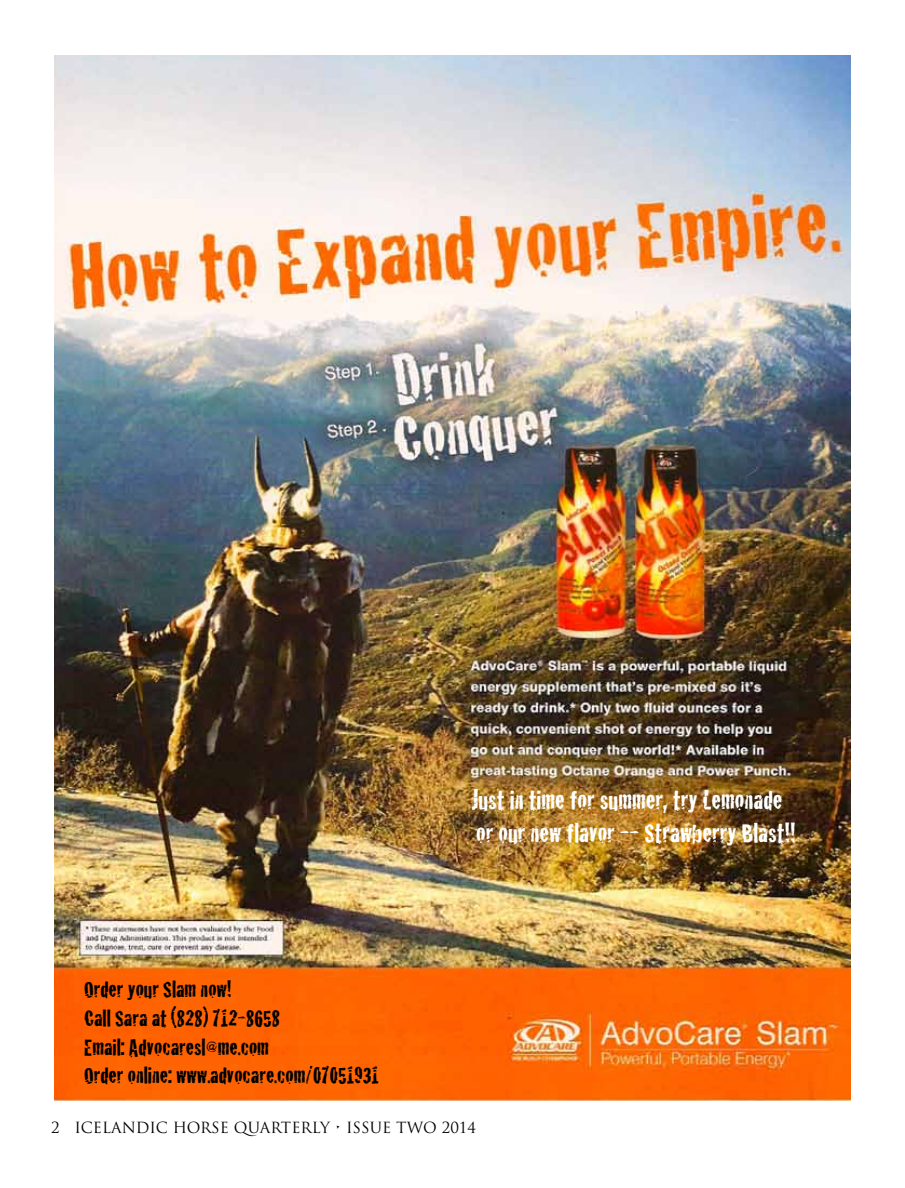
<style>
.page{position:relative;width:905px;height:1188px;background:#fff}
.page>*{position:absolute;margin:0;border:0;box-sizing:border-box;transform-origin:0 0}
.t1{font:28.05px/33.6px "Cracked";color:#fff}
.t2{font:24px/28.8px "Cracked";color:#000}
.t3{font:15px "Trajan Pro";color:#000}
</style>
<div class="page">
<img style="left:54px;top:56px;width:796px;height:1044px">
<p class="t2" style="left:84px;top:974px;width:296px">Order your Slam now!<br>Call Sara at (828) 712-8658<br>Email: Advocaresl@me.com<br>Order online: www.advocare.com/07051931</p>
<p class="t1" style="left:471px;top:782px;width:326px">Just in time for summer, try Lemonade or our new flavor -- Strawberry Blast!!</p>
<p class="t3" style="left:51px;top:1119px;width:426px">2 ICELANDIC HORSE QUARTERLY • ISSUE TWO 2014</p>
</div>
